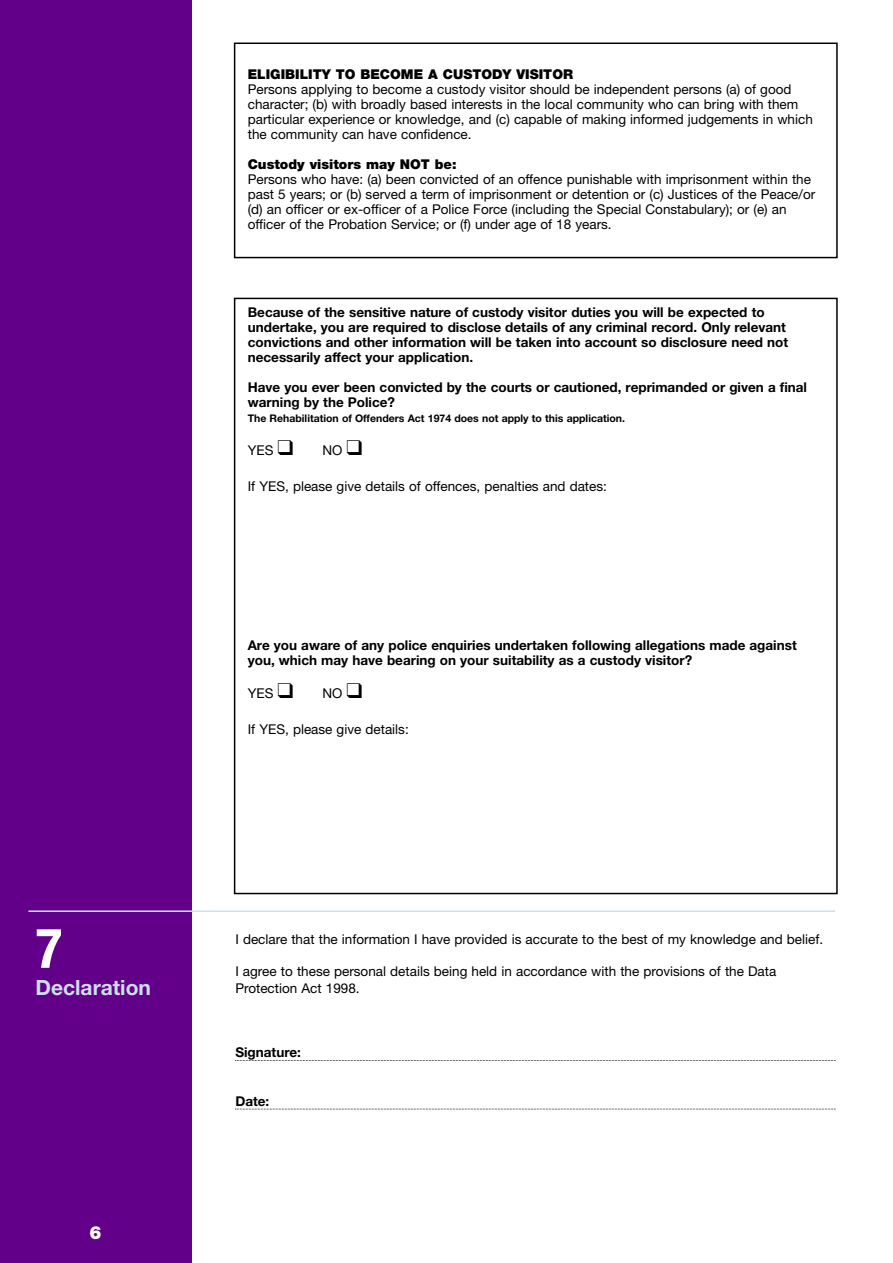
<style>
.page{position:relative;width:893px;height:1263px;background:#fff}
.page>*{position:absolute;margin:0;border:0;box-sizing:border-box;transform-origin:0 0}
.t1{font:700 condensed 55.5px "Helvetica Neue";color:#fff}
.t2{font:700 21px "Helvetica Neue LT";color:#cbdfec}
.t3{font:900 18px "Helvetica Neue LT";color:#fff}
.t4{font:13.5px/15px "Helvetica Neue LT";color:#000}
.t5{font:700 13.5px/15px "Helvetica Neue LT";color:#000}
.t6{font:900 13.5px "Helvetica Neue LT";color:#000}
.t7{font:700 10.5px "Helvetica Neue LT";color:#000}
</style>
<div class="page">
<div style="left:0;top:0;width:191px;height:1263px;background:#630089"></div>
<div style="left:234px;top:43px;width:604px;height:215px;border:2px solid #000"></div>
<svg style="left:235px;top:1060px;width:601px;height:1px"></svg>
<svg style="left:235px;top:1109px;width:601px;height:1px"></svg>
<hr style="left:28px;top:910px;width:807px;height:2px;background:#cbdfec">
<p class="t6" style="left:248px;top:69px;width:327px">ELIGIBILITY TO BECOME A CUSTODY VISITOR</p>
<p class="t4" style="left:248px;top:83px;width:567px">Persons applying to become a custody visitor should be independent persons (a) of good character; (b) with broadly based interests in the local community who can bring with them particular experience or knowledge, and (c) capable of making informed judgements in which the community can have confidence.</p>
<p class="t6" style="left:248px;top:159px;width:210px">Custody visitors may NOT be:</p>
<p class="t4" style="left:248px;top:173px;width:569px">Persons who have: (a) been convicted of an offence punishable with imprisonment within the past 5 years; or (b) served a term of imprisonment or detention or (c) Justices of the Peace/or (d) an officer or ex-officer of a Police Force (including the Special Constabulary); or (e) an officer of the Probation Service; or (f) under age of 18 years.</p>
<p class="t5" style="left:248px;top:306px;width:542px">Because of the sensitive nature of custody visitor duties you will be expected to undertake, you are required to disclose details of any criminal record. Only relevant convictions and other information will be taken into account so disclosure need not necessarily affect your application.</p>
<p class="t5" style="left:248px;top:381px;width:561px">Have you ever been convicted by the courts or cautioned, reprimanded or given a final warning by the Police?</p>
<p class="t7" style="left:248px;top:415px;width:379px">The Rehabilitation of Offenders Act 1974 does not apply to this application.</p>
<p class="t4" style="left:248px;top:444px;width:47px">YES ❑</p>
<p class="t4" style="left:322px;top:444px;width:42px">NO ❑</p>
<p class="t4" style="left:248px;top:480px;width:361px">If YES, please give details of offences, penalties and dates:</p>
<p class="t5" style="left:248px;top:639px;width:551px">Are you aware of any police enquiries undertaken following allegations made against you, which may have bearing on your suitability as a custody visitor?</p>
<p class="t4" style="left:248px;top:687px;width:47px">YES ❑</p>
<p class="t4" style="left:322px;top:687px;width:42px">NO ❑</p>
<p class="t4" style="left:248px;top:723px;width:163px">If YES, please give details:</p>
<h1 class="t1" style="left:36px;top:914px;width:28px">7</h1>
<p class="t4" style="left:235px;top:933px;width:589px">I declare that the information I have provided is accurate to the best of my knowledge and belief.</p>
<p class="t4" style="left:235px;top:965px;width:542px;line-height:16.2px">I agree to these personal details being held in accordance with the provisions of the Data<br>Protection Act 1998.</p>
<h2 class="t2" style="left:36px;top:980px;width:117px">Declaration</h2>
<h3 class="t3" style="left:90px;top:1226px;width:14px">6</h3>
<p class="t5" style="left:235px;top:1046px;width:67px">Signature:</p>
<p class="t5" style="left:235px;top:1095px;width:36px">Date:</p>
</div>
